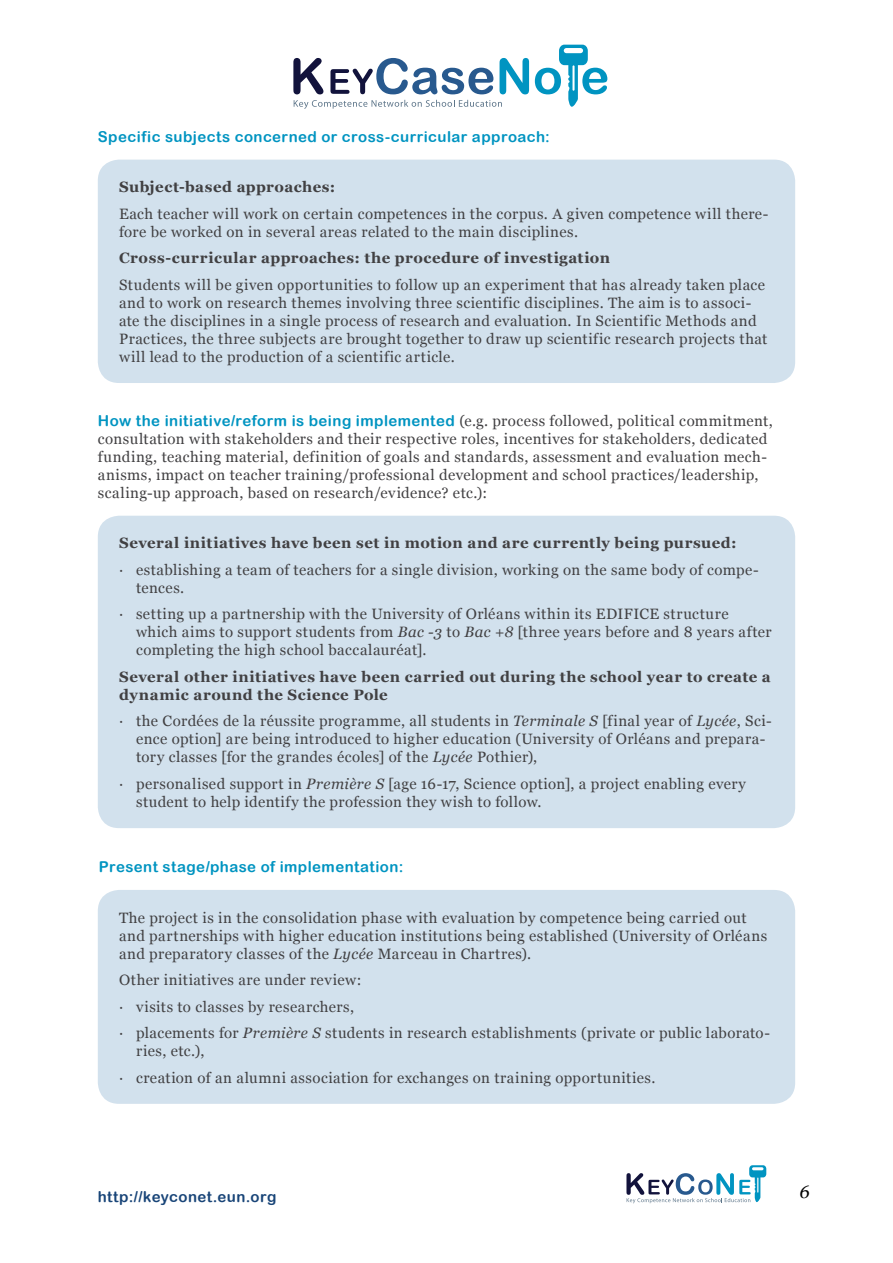
<style>
.page{position:relative;width:893px;height:1263px;background:#fff}
.page>*{position:absolute;margin:0;border:0;box-sizing:border-box;transform-origin:0 0}
.t1{font:italic 18px "Georgia";color:#000}
.t2{font:15px/18px "Georgia";letter-spacing:.03em;color:#414042}
.t3{font:700 15px/18px "Georgia";letter-spacing:.035em;color:#414042}
.t4{font:15px "Arial Rounded MT Bold";letter-spacing:.03em;color:#0094c1}
.t5{font:15px "Arial Rounded MT Bold";letter-spacing:.03em;color:#194578}
.s1{font-family:"Georgia";color:#414042}
.s2{font-style:italic}
</style>
<div class="page">
<svg style="left:626px;top:1165px;width:140px;height:38px"></svg>
<svg style="left:293px;top:58px;width:30px;height:36px"></svg>
<svg style="left:294px;top:100px;width:208px;height:9px"></svg>
<svg style="left:330px;top:58px;width:163px;height:36px"></svg>
<svg style="left:500px;top:58px;width:29px;height:36px"></svg>
<svg style="left:535px;top:45px;width:72px;height:62px"></svg>
<div style="left:98px;top:160px;width:697px;height:223px;background:#d2e1ed;border-radius:21px"></div>
<div style="left:98px;top:516px;width:697px;height:312px;background:#d2e1ed;border-radius:21px"></div>
<div style="left:98px;top:890px;width:697px;height:214px;background:#d2e1ed;border-radius:21px"></div>
<p class="t4" style="left:98px;top:127px;width:454px">Specific subjects concerned or cross-curricular approach:</p>
<p class="t3" style="left:119px;top:178px;width:218px">Subject-based approaches:</p>
<p class="t2" style="left:119px;top:204px;width:651px">Each teacher will work on certain competences in the corpus. A given competence will there&shy;fore be worked on in several areas related to the main disciplines.</p>
<p class="t3" style="left:119px;top:249px;width:493px">Cross-curricular approaches: the procedure of investigation</p>
<p class="t2" style="left:119px;top:275px;width:650px">Students will be given opportunities to follow up an experiment that has already taken place and to work on research themes involving three scientific disciplines. The aim is to associ&shy;ate the disciplines in a single process of research and evaluation. In Scientific Methods and Practices, the three subjects are brought together to draw up scientific research projects that will lead to the production of a scientific article.</p>
<p class="t4" style="left:98px;top:411px;width:676px">How the initiative/reform is being implemented <span class="s1">(e.g. process followed, political commitment,</span></p>
<p class="t2" style="left:98px;top:429px;width:671px">consultation with stakeholders and their respective roles, incentives for stakeholders, dedicated funding, teaching material, definition of goals and standards, assessment and evaluation mech&shy;anisms, impact on teacher training/professional development and school practices/leadership, scaling-up approach, based on research/evidence? etc.):</p>
<p class="t3" style="left:119px;top:534px;width:619px">Several initiatives have been set in motion and are currently being pursued:</p>
<p class="t2" style="left:136px;top:561px;width:624px;text-indent:-17px">∙ establishing a team of teachers for a single division, working on the same body of compe&shy;tences.</p>
<p class="t2" style="left:136px;top:605px;width:637px;text-indent:-17px">∙ setting up a partnership with the University of Orléans within its EDIFICE structure which aims to support students from <span class="s2">Bac -3</span> to <span class="s2">Bac +8</span> [three years before and 8 years after completing the high school baccalauréat].</p>
<p class="t3" style="left:119px;top:668px;width:653px">Several other initiatives have been carried out during the school year to create a dynamic around the Science Pole</p>
<p class="t2" style="left:136px;top:712px;width:637px;text-indent:-17px">∙ the Cordées de la réussite programme, all students in <span class="s2">Terminale S</span> [final year of <span class="s2">Lycée</span>, Sci&shy;ence option] are being introduced to higher education (University of Orléans and prepara&shy;tory classes [for the grandes écoles] of the <span class="s2">Lycée</span> Pothier),</p>
<p class="t2" style="left:136px;top:775px;width:611px;text-indent:-17px">∙ personalised support in <span class="s2">Première S</span> [age 16-17, Science option], a project enabling every student to help identify the profession they wish to follow.</p>
<p class="t4" style="left:99px;top:858px;width:306px">Present stage/phase of implementation:</p>
<p class="t2" style="left:119px;top:908px;width:650px">The project is in the consolidation phase with evaluation by competence being carried out and partnerships with higher education institutions being established (University of Orléans and preparatory classes of the <span class="s2">Lycée</span> Marceau in Chartres).</p>
<p class="t2" style="left:119px;top:966px;width:652px;line-height:26.5px">Other initiatives are under review:<br>∙ visits to classes by researchers,<br>∙ placements for <span class="s2">Première S</span> students in research establishments (private or public laborato-</p>
<p class="t2" style="left:119px;top:1037px;width:538px;line-height:26.5px;text-indent:17px">ries, etc.),<br>∙ creation of an alumni association for exchanges on training opportunities.</p>
<p class="t5" style="left:98px;top:1188px;width:180px">http://keyconet.eun.org</p>
<p class="t1" style="left:799px;top:1181px;width:12px">6</p>
</div>
